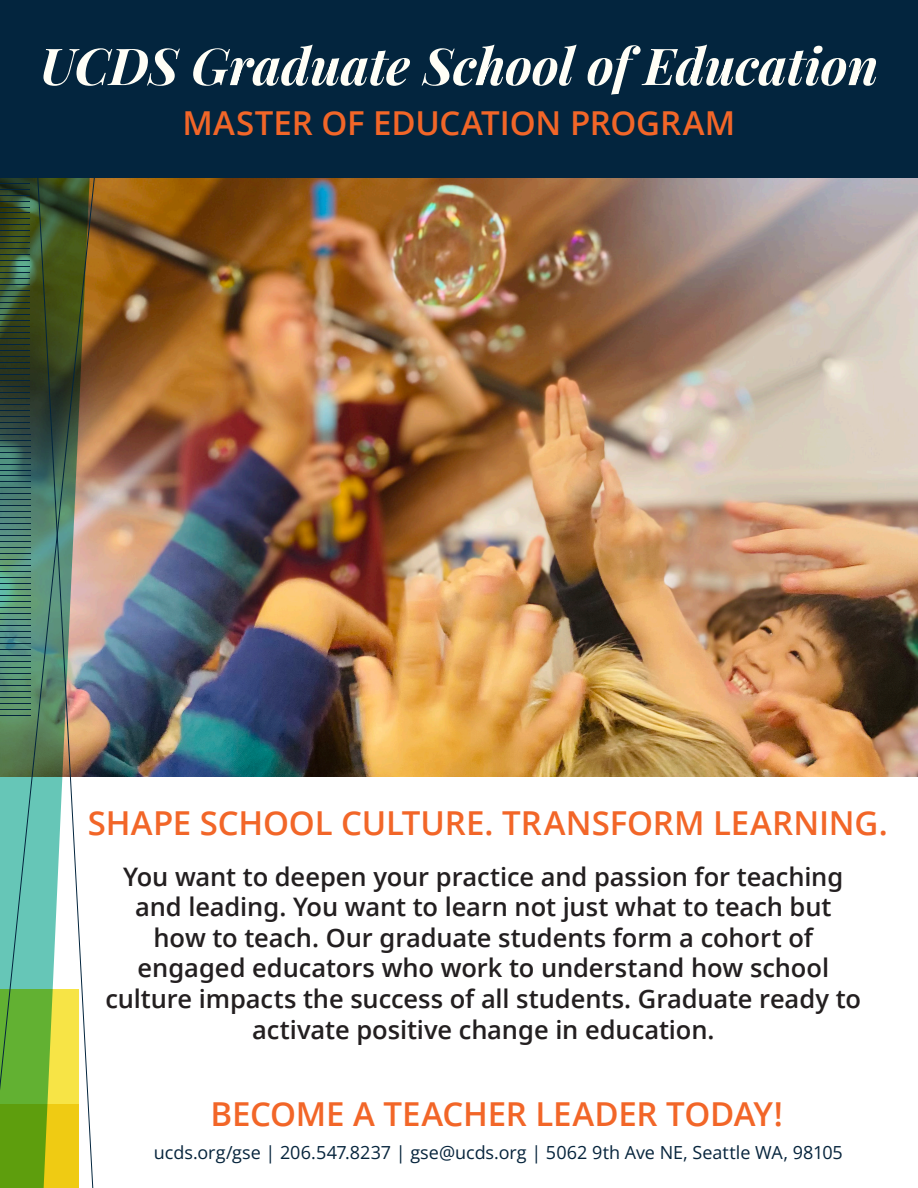
<style>
.page{position:relative;width:918px;height:1188px;background:#fff}
.page>*{position:absolute;margin:0;border:0;box-sizing:border-box;transform-origin:0 0}
.t1{font:italic 700 51px "Playfair Display";letter-spacing:-.005em;color:#fffef6}
.Orange_CAPS{font:600 33px "Open Sans";letter-spacing:-.005em;color:#f26628}
.body_text{font:600 25.5px/30.6px "Open Sans";letter-spacing:-.005em;color:#231f20;text-align:center}
.body_text-2{font:18px "Open Sans";color:#06243c}
</style>
<div class="page">
<img style="left:117px;top:177px;width:801px;height:599px">
<img style="left:0;top:177px;width:117px;height:927px">
<img style="left:27px;top:177px;width:69px;height:1011px">
<div style="left:0;top:0;width:918px;height:177px;background:#03253e"></div>
<svg style="left:0;top:1104px;width:79px;height:84px;background:#9bb10f"></svg>
<p class="t1" style="left:40px;top:26px;width:840px">UCDS Graduate School of Education</p>
<p class="Orange_CAPS" style="left:183px;top:100px;width:554px">MASTER OF EDUCATION PROGRAM</p>
<p class="Orange_CAPS" style="left:88px;top:800px;width:801px">SHAPE SCHOOL CULTURE. TRANSFORM LEARNING.</p>
<p class="body_text" style="left:106px;top:861px;width:757px">You want to deepen your practice and passion for teaching and leading. You want to learn not just what to teach but<br>how to teach. Our graduate students form a cohort of engaged educators who work to understand how school culture impacts the success of all students. Graduate ready to activate positive change in education.</p>
<p class="Orange_CAPS" style="left:210px;top:1091px;width:574px">BECOME A TEACHER LEADER TODAY!</p>
<p class="body_text-2" style="left:154px;top:1140px;width:691px">ucds.org/gse | 206.547.8237 | gse@ucds.org | 5062 9th Ave NE, Seattle WA, 98105</p>
</div>
